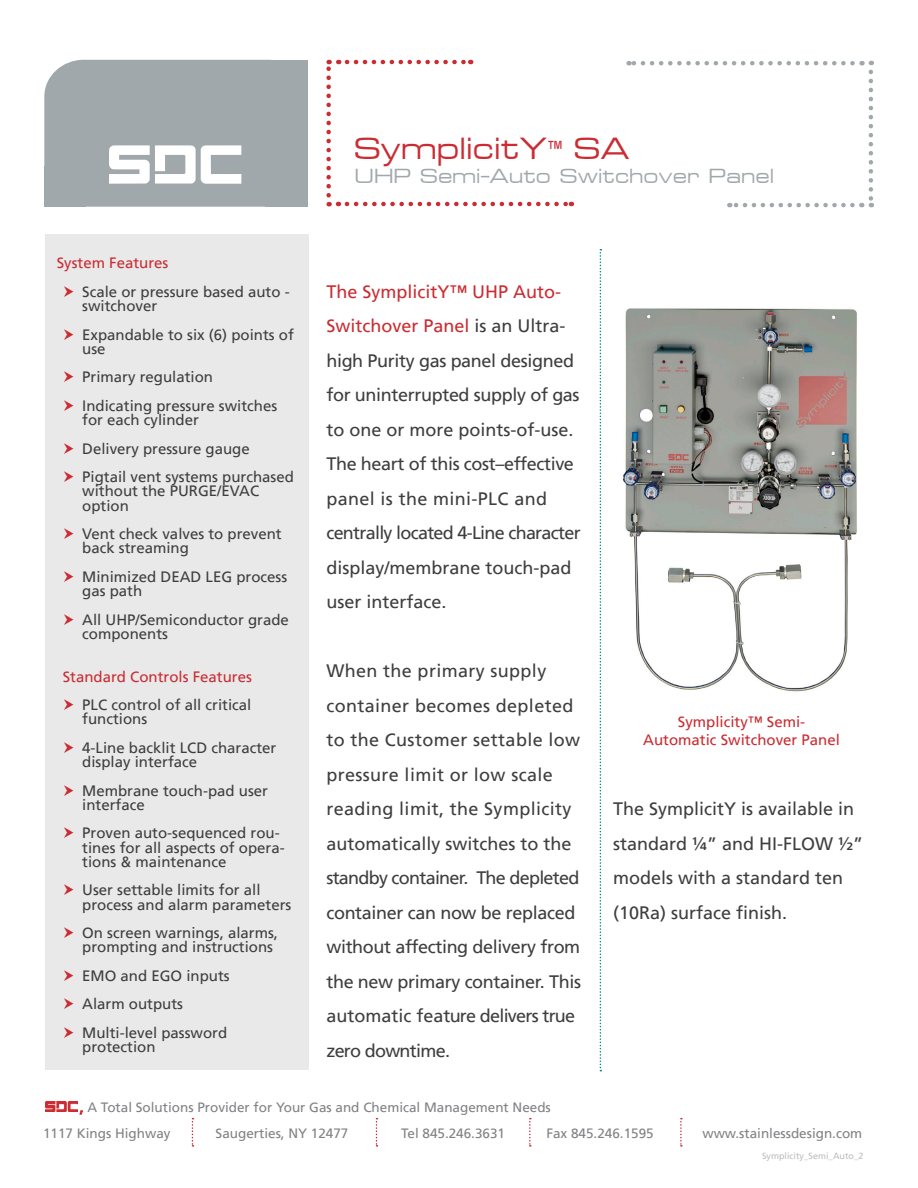
<style>
.page{position:relative;width:918px;height:1188px;background:#fff}
.page>*{position:absolute;margin:0;border:0;box-sizing:border-box;transform-origin:0 0}
.t1{font:36px "Microstyle Extended ATT";color:#ca2c32}
.t2{font:24px "Microstyle Extended ATT";color:#a1a8ab}
.t3{font:18px/34.5px "Frutiger LT";color:#3e3e3f}
.t4{font:18px "Frutiger LT";letter-spacing:.02em;color:#3e3e3f}
.Bullets{font:15px/14.2px "Frutiger LT";color:#3e3e3f}
.Bullets-2{font:15px "Frutiger LT";color:#ca2c32}
.t5{font:13.5px "Frutiger LT";color:#808285}
.t6{font:9px "Frutiger LT";color:#bcbdc0}
.s1{font-size:27px}
.s2{color:#ca2c32}
</style>
<div class="page">
<svg style="left:79px;top:1110px;width:4px;height:5px"></svg>
<svg style="left:192px;top:1118px;width:1px;height:29px"></svg>
<svg style="left:680px;top:1118px;width:2px;height:29px"></svg>
<svg style="left:529px;top:1118px;width:2px;height:29px"></svg>
<svg style="left:376px;top:1118px;width:1px;height:29px"></svg>
<img style="left:45px;top:1102px;width:33px;height:10px">
<div style="left:45px;top:235px;width:264px;height:835px;background:#e9e9e9"></div>
<svg style="left:600px;top:249px;width:1px;height:822px"></svg>
<img style="left:623px;top:308px;width:234px;height:384px">
<svg style="left:729px;top:203px;width:123px;height:4px"></svg>
<svg style="left:869px;top:72px;width:4px;height:135px"></svg>
<svg style="left:629px;top:61px;width:224px;height:4px"></svg>
<svg style="left:347px;top:60px;width:124px;height:4px"></svg>
<svg style="left:326px;top:60px;width:5px;height:135px"></svg>
<svg style="left:347px;top:202px;width:225px;height:4px"></svg>
<div style="left:44px;top:60px;width:264px;height:147px;background:#a1a8ab;border-radius:38px"></div>
<div style="left:265px;top:60px;width:43px;height:147px;background:#a1a8ab"></div>
<div style="left:44px;top:166px;width:42px;height:41px;background:#a1a8ab"></div>
<svg style="left:109px;top:145px;width:132px;height:39px"></svg>
<p class="Bullets-2" style="left:57px;top:254px;width:113px">System Features</p>
<p class="Bullets" style="left:82px;top:285px;width:209px">Scale or pressure based auto - switchover</p>
<p class="Bullets" style="left:82px;top:327px;width:213px">Expandable to six (6) points of use</p>
<p class="Bullets" style="left:82px;top:370px;width:132px">Primary regulation</p>
<p class="Bullets" style="left:82px;top:399px;width:197px">Indicating pressure switches for each cylinder</p>
<p class="Bullets" style="left:82px;top:441px;width:169px">Delivery pressure gauge</p>
<p class="Bullets" style="left:82px;top:470px;width:213px">Pigtail vent systems purchased without the PURGE/EVAC</p>
<p class="Bullets" style="left:82px;top:498px;width:48px">option</p>
<p class="Bullets" style="left:82px;top:527px;width:201px">Vent check valves to prevent back streaming</p>
<p class="Bullets" style="left:82px;top:570px;width:207px">Minimized DEAD LEG process gas path</p>
<p class="Bullets" style="left:82px;top:612px;width:208px">All UHP/Semiconductor grade components</p>
<p class="Bullets-2" style="left:63px;top:668px;width:191px">Standard Controls Features</p>
<p class="Bullets" style="left:82px;top:698px;width:171px">PLC control of all critical</p>
<p class="Bullets" style="left:82px;top:712px;width:66px">functions</p>
<p class="Bullets" style="left:82px;top:741px;width:196px">4-Line backlit LCD character display interface</p>
<p class="Bullets" style="left:82px;top:783px;width:187px">Membrane touch-pad user interface</p>
<p class="Bullets" style="left:82px;top:826px;width:204px">Proven auto-sequenced rou&shy;tines for all aspects of opera&shy;tions &amp; maintenance</p>
<p class="Bullets" style="left:82px;top:883px;width:211px">User settable limits for all process and alarm parameters</p>
<p class="Bullets" style="left:82px;top:926px;width:197px">On screen warnings, alarms, prompting and instructions</p>
<p class="Bullets" style="left:82px;top:969px;width:149px">EMO and EGO inputs</p>
<p class="Bullets" style="left:82px;top:997px;width:102px">Alarm outputs</p>
<p class="Bullets" style="left:82px;top:1026px;width:147px">Multi-level password</p>
<p class="Bullets" style="left:82px;top:1040px;width:75px">protection</p>
<p class="t1" style="left:354px;top:128px;width:277px">SymplicitY<span class="s1">™</span> SA</p>
<p class="t2" style="left:354px;top:163px;width:421px">UHP Semi-Auto Switchover Panel</p>
<p class="t3" style="left:326px;top:274px;width:255px"><span class="s2">The SymplicitY™ UHP Auto-<br>Switchover Panel</span> is an Ultra&shy;high Purity gas panel designed for uninterrupted supply of gas to one or more points-of-use.<br>The heart of this cost–effective panel is the mini-PLC and</p>
<p class="t3" style="left:326px;top:516px;width:256px">centrally located 4-Line character display/membrane touch-pad user interface.</p>
<p class="t4" style="left:326px;top:661px;width:221px">When the primary supply</p>
<p class="t3" style="left:326px;top:688px;width:256px">container becomes depleted to the Customer settable low pressure limit or low scale reading limit, the Symplicity automatically switches to the standby container. The depleted container can now be replaced without affecting delivery from the new primary container. This automatic feature delivers true zero downtime.</p>
<p class="Bullets-2" style="left:678px;top:713px;width:129px">Symplicity™ Semi-</p>
<p class="Bullets-2" style="left:643px;top:731px;width:198px">Automatic Switchover Panel</p>
<p class="t3" style="left:613px;top:792px;width:252px">The SymplicitY is available in standard ¼” and HI-FLOW ½” models with a standard ten (10Ra) surface finish.</p>
<p class="t5" style="left:80px;top:1100px;width:473px"><span class="s2">,</span> A Total Solutions Provider for Your Gas and Chemical Management Needs</p>
<p class="t5" style="left:43px;top:1126px;width:129px">1117 Kings Highway</p>
<p class="t5" style="left:216px;top:1126px;width:134px">Saugerties, NY 12477</p>
<p class="t5" style="left:401px;top:1126px;width:106px">Tel 845.246.3631</p>
<p class="t5" style="left:546px;top:1126px;width:109px">Fax 845.246.1595</p>
<p class="t5" style="left:702px;top:1126px;width:161px">www.stainlessdesign.com</p>
<p class="t6" style="left:762px;top:1150px;width:103px">Symplicity_Semi_Auto_2</p>
</div>
